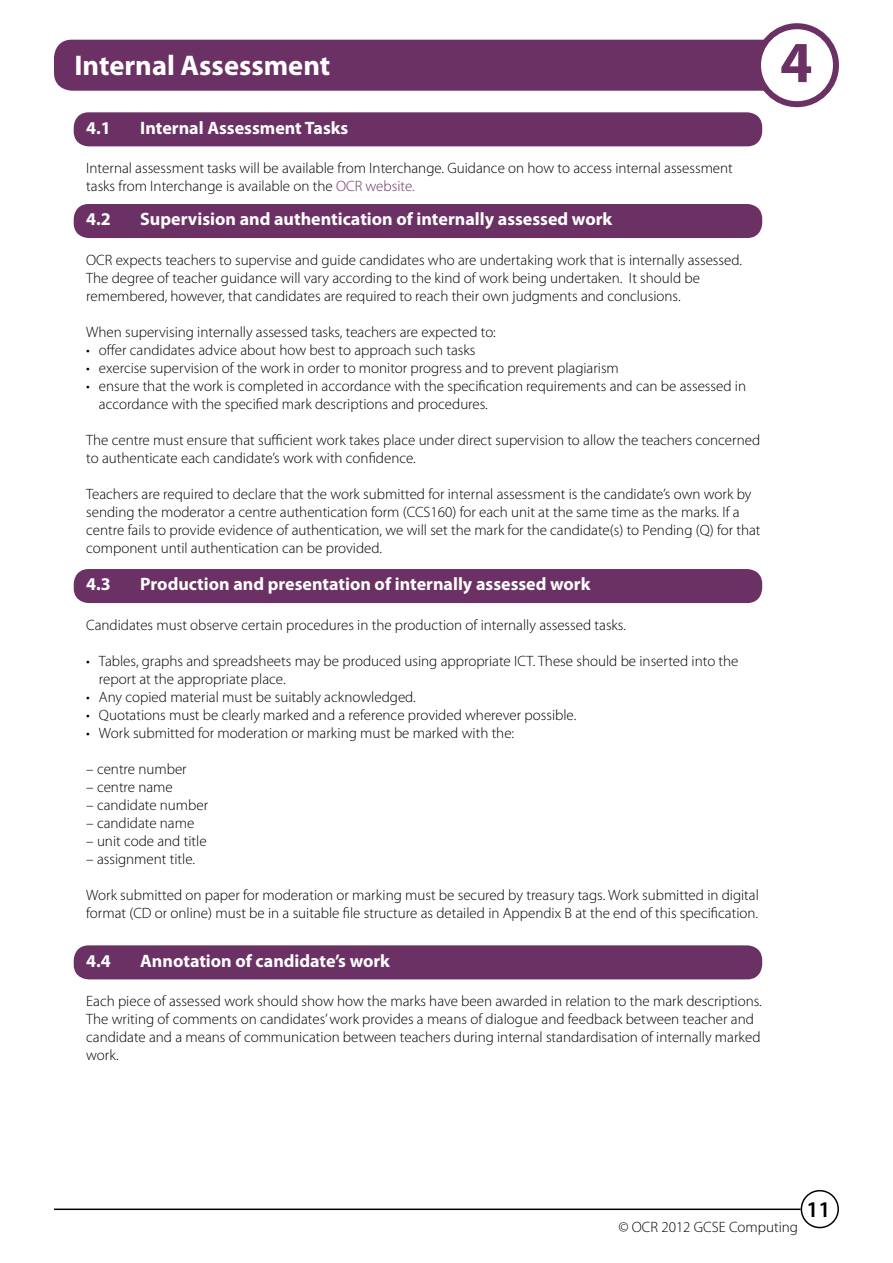
<style>
.page{position:relative;width:893px;height:1263px;background:#fff}
.page>*{position:absolute;margin:0;border:0;box-sizing:border-box;transform-origin:0 0}
.t1{font:700 58.5px "Myriad Pro";color:#6b3164}
.t2{font:700 28.5px "Myriad Pro";color:#fff}
.t3{font:600 22.5px "Myriad Pro";color:#000}
.t4{font:700 18px "Myriad Pro";color:#fff}
.t5{font:300 15px/18px "Myriad Pro";color:#000}
.s1{color:#6b3164}
</style>
<div class="page">
<hr style="left:54px;top:1208px;width:747px;height:2px;background:#000">
<div style="left:801px;top:1190px;width:38px;height:38px;border:2px solid #000;border-radius:50%"></div>
<div style="left:54px;top:40px;width:727px;height:51px;background:#6b3164;border-radius:18px"></div>
<div style="left:758px;top:26px;width:78px;height:78px;background:#fff;border-radius:50%"></div>
<div style="left:755px;top:23px;width:84px;height:84px;border:6px solid #6b3164;border-radius:50%"></div>
<div style="left:74px;top:112px;width:688px;height:34px;background:#6b3164;border-radius:15px"></div>
<div style="left:74px;top:204px;width:688px;height:34px;background:#6b3164;border-radius:15px"></div>
<div style="left:74px;top:569px;width:688px;height:34px;background:#6b3164;border-radius:15px"></div>
<div style="left:74px;top:945px;width:688px;height:34px;background:#6b3164;border-radius:15px"></div>
<p class="t2" style="left:74px;top:46px;width:257px">Internal Assessment</p>
<p class="t1" style="left:780px;top:24px;width:34px">4</p>
<p class="t4" style="left:86px;top:116px;width:26px">4.1</p>
<p class="t4" style="left:140px;top:116px;width:210px">Internal Assessment Tasks</p>
<p class="t5" style="left:86px;top:159px;width:648px">Internal assessment tasks will be available from Interchange. Guidance on how to access internal assessment tasks from Interchange is available on the <span class="s1">OCR website.</span></p>
<p class="t4" style="left:86px;top:207px;width:26px">4.2</p>
<p class="t4" style="left:140px;top:207px;width:474px">Supervision and authentication of internally assessed work</p>
<p class="t5" style="left:86px;top:251px;width:657px">OCR expects teachers to supervise and guide candidates who are undertaking work that is internally assessed.<br>The degree of teacher guidance will vary according to the kind of work being undertaken. It should be remembered, however, that candidates are required to reach their own judgments and conclusions.</p>
<p class="t5" style="left:86px;top:323px;width:411px">When supervising internally assessed tasks, teachers are expected to:</p>
<p class="t5" style="left:86px;top:341px;width:391px">• offer candidates advice about how best to approach such tasks</p>
<p class="t5" style="left:86px;top:359px;width:534px">• exercise supervision of the work in order to monitor progress and to prevent plagiarism</p>
<p class="t5" style="left:99px;top:377px;width:649px;text-indent:-13px">• ensure that the work is completed in accordance with the specification requirements and can be assessed in accordance with the specified mark descriptions and procedures.</p>
<p class="t5" style="left:86px;top:431px;width:675px">The centre must ensure that sufficient work takes place under direct supervision to allow the teachers concerned to authenticate each candidate’s work with confidence.</p>
<p class="t5" style="left:86px;top:485px;width:676px">Teachers are required to declare that the work submitted for internal assessment is the candidate’s own work by sending the moderator a centre authentication form (CCS160) for each unit at the same time as the marks. If a centre fails to provide evidence of authentication, we will set the mark for the candidate(s) to Pending (Q) for that component until authentication can be provided.</p>
<p class="t4" style="left:86px;top:572px;width:26px">4.3</p>
<p class="t4" style="left:140px;top:572px;width:452px">Production and presentation of internally assessed work</p>
<p class="t5" style="left:86px;top:616px;width:541px">Candidates must observe certain procedures in the production of internally assessed tasks.</p>
<p class="t5" style="left:99px;top:652px;width:641px;text-indent:-13px">• Tables, graphs and spreadsheets may be produced using appropriate ICT. These should be inserted into the report at the appropriate place.</p>
<p class="t5" style="left:86px;top:688px;width:331px">• Any copied material must be suitably acknowledged.</p>
<p class="t5" style="left:86px;top:706px;width:492px">• Quotations must be clearly marked and a reference provided wherever possible.</p>
<p class="t5" style="left:86px;top:724px;width:429px">• Work submitted for moderation or marking must be marked with the:</p>
<p class="t5" style="left:86px;top:760px;width:102px">– centre number</p>
<p class="t5" style="left:86px;top:778px;width:88px">– centre name</p>
<p class="t5" style="left:86px;top:796px;width:123px">– candidate number</p>
<p class="t5" style="left:86px;top:814px;width:110px">– candidate name</p>
<p class="t5" style="left:86px;top:832px;width:122px">– unit code and title</p>
<p class="t5" style="left:86px;top:850px;width:110px">– assignment title.</p>
<p class="t5" style="left:86px;top:886px;width:674px">Work submitted on paper for moderation or marking must be secured by treasury tags. Work submitted in digital format (CD or online) must be in a suitable file structure as detailed in Appendix B at the end of this specification.</p>
<p class="t4" style="left:86px;top:949px;width:26px">4.4</p>
<p class="t4" style="left:140px;top:949px;width:251px">Annotation of candidate’s work</p>
<p class="t5" style="left:86px;top:992px;width:677px">Each piece of assessed work should show how the marks have been awarded in relation to the mark descriptions.</p>
<p class="t5" style="left:86px;top:1010px;width:676px">The writing of comments on candidates’ work provides a means of dialogue and feedback between teacher and candidate and a means of communication between teachers during internal standardisation of internally marked work.</p>
<p class="t5" style="left:618px;top:1218px;width:181px">© OCR 2012 GCSE Computing</p>
<p class="t3" style="left:807px;top:1195px;width:26px">11</p>
</div>
